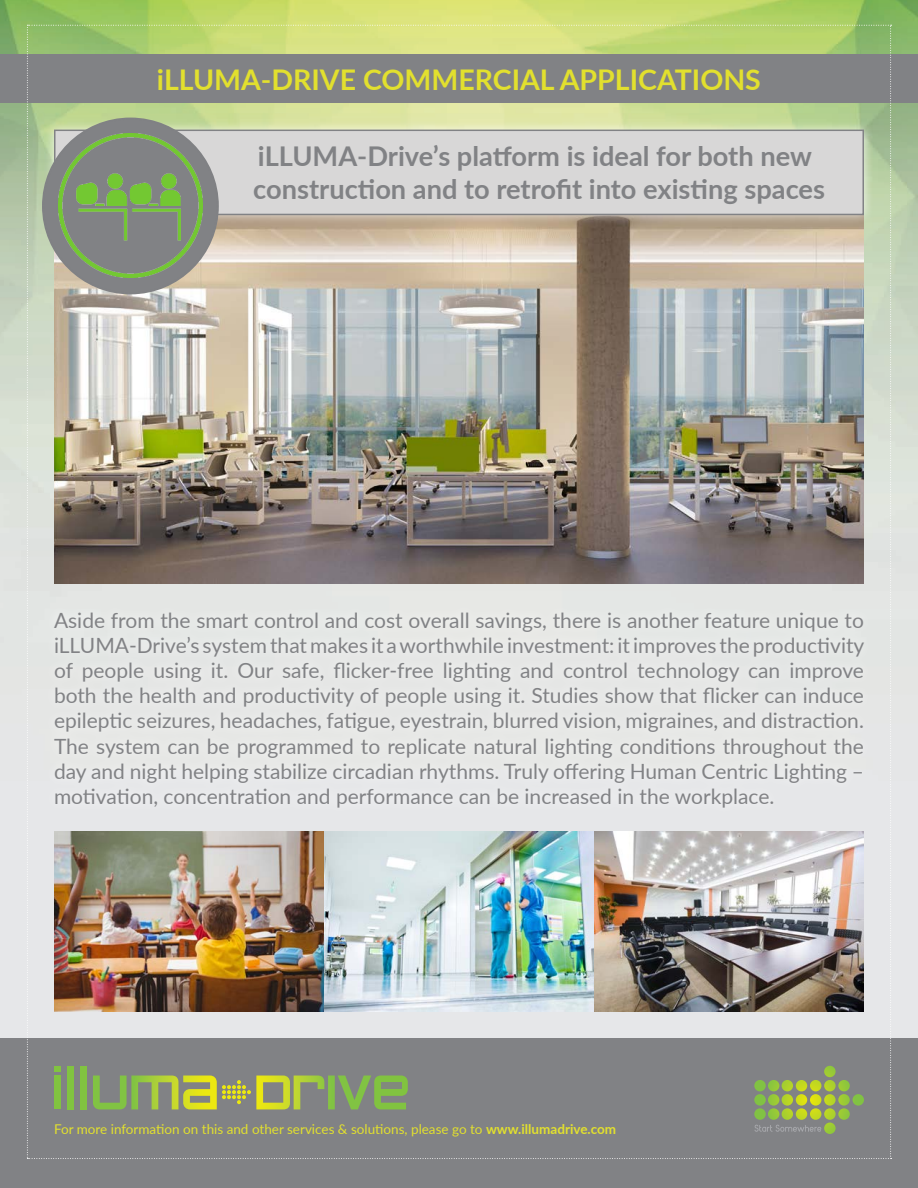
<style>
.page{position:relative;width:918px;height:1188px;background:#fff}
.page>*{position:absolute;margin:0;border:0;box-sizing:border-box;transform-origin:0 0}
.t1{font:700 28.5px "Lato";color:#e2e02e}
.t2{font:700 27.15px/32.7px "Lato";color:#818285}
.t3{font:21px/25.2px "Lato";color:#818285;text-align:justify}
.t4{font:13.5px "Lato";color:#e2e02e}
.s1{font-weight:700}
</style>
<div class="page">
<img style="left:0;top:0;width:918px;height:1039px">
<div style="left:0;top:1039px;width:918px;height:149px;background:#818285"></div>
<div style="left:0;top:54px;width:918px;height:49px;background:#818285"></div>
<img style="left:27px;top:25px;width:865px;height:1134px">
<img style="left:54px;top:831px;width:810px;height:181px">
<p class="t1" style="left:157px;top:58px;width:605px">iLLUMA-DRIVE COMMERCIAL APPLICATIONS</p>
<p class="t2" style="left:253px;top:139px;width:573px">iLLUMA-Drive’s platform is ideal for both new construction and to retrofit into existing spaces</p>
<p class="t3" style="left:54px;top:606px;width:812px">Aside from the smart control and cost overall savings, there is another feature unique to iLLUMA-Drive’s system that makes it a worthwhile investment: it improves the productivity of people using it. Our safe, flicker-free lighting and control technology can improve both the health and productivity of people using it. Studies show that flicker can induce epileptic seizures, headaches, fatigue, eyestrain, blurred vision, migraines, and distraction.<br>The system can be programmed to replicate natural lighting conditions throughout the day and night helping stabilize circadian rhythms. Truly offering Human Centric Lighting – motivation, concentration and performance can be increased in the workplace.</p>
<p class="t4" style="left:54px;top:1119px;width:564px">For more information on this and other services &amp; solutions, please go to <span class="s1">www.illumadrive.com</span></p>
</div>
